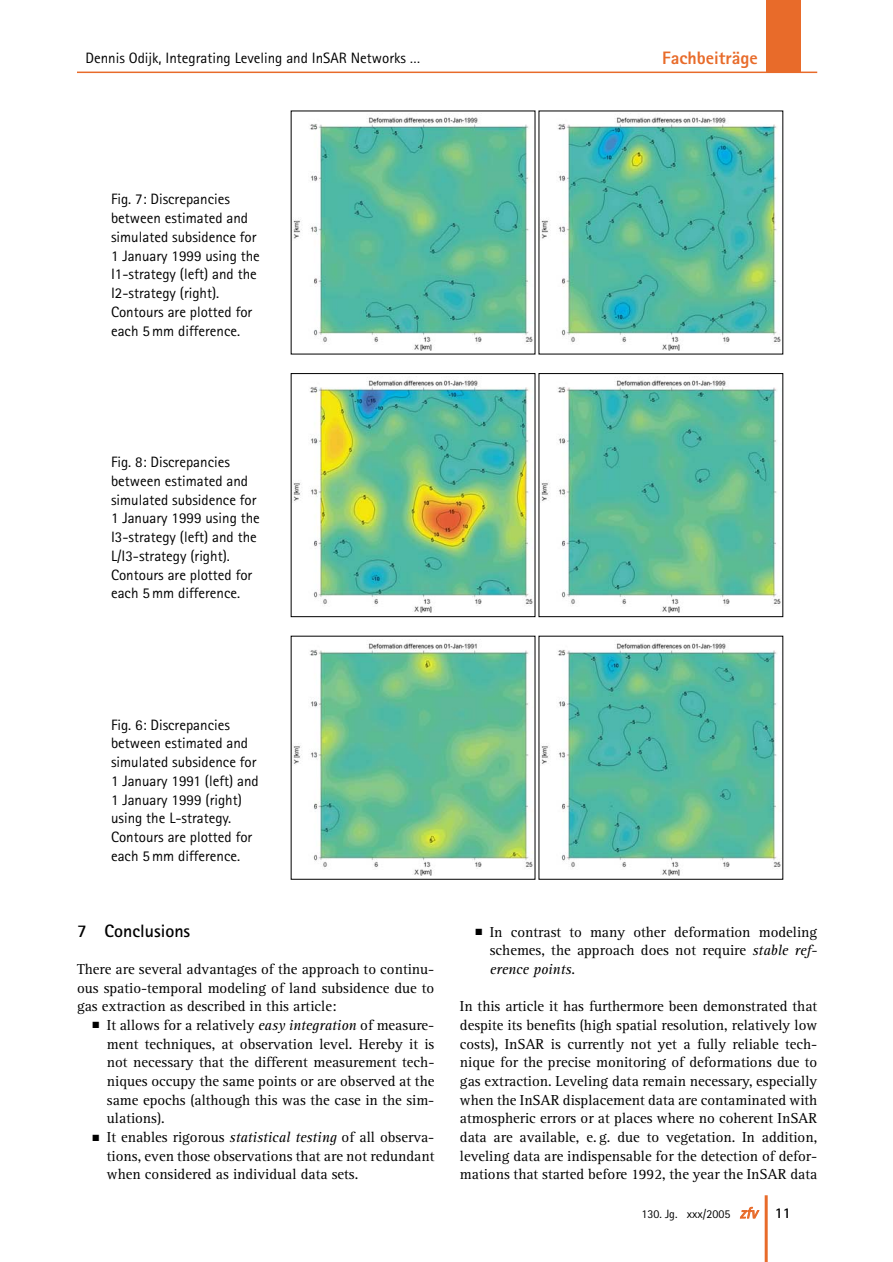
<style>
.page{position:relative;width:893px;height:1262px;background:#fff}
.page>*{position:absolute;margin:0;border:0;box-sizing:border-box;transform-origin:0 0}
.t1{font:700 18px "Rotis Sans Serif";color:#000}
.t2{font:800 18px "Rotis Sans Serif";color:#e86b2a}
.t3{font:15px/18.8px "Rotis Serif";color:#000;text-align:justify}
.t4{font:15px/18.8px "Rotis Sans Serif";color:#000}
.t5{font:12px "Rotis Sans Serif";color:#000}
.s1{font-style:italic}
.s2{font-family:"Univers";font-style:italic;font-stretch:condensed;font-size:15px;color:#e86b2a}
.s3{font-weight:700;font-size:15px}
</style>
<div class="page">
<div style="left:766px;top:0;width:34px;height:72px;background:#e86b2a"></div>
<hr style="left:77px;top:72px;width:740px;height:1px;background:#e86b2a">
<hr style="left:764px;top:1195px;width:3px;height:66px;background:#e86b2a">
<img style="left:540px;top:643px;width:241px;height:233px">
<img style="left:293px;top:643px;width:240px;height:233px">
<img style="left:541px;top:117px;width:240px;height:234px">
<img style="left:293px;top:117px;width:240px;height:234px">
<img style="left:540px;top:380px;width:241px;height:233px">
<div style="left:538px;top:373px;width:245px;height:244px;border:1px solid #000"></div>
<img style="left:293px;top:380px;width:240px;height:233px">
<div style="left:291px;top:373px;width:244px;height:244px;border:1px solid #000"></div>
<p class="t4" style="left:85px;top:50px;width:336px">Dennis Odijk, Integrating Leveling and InSAR Networks …</p>
<p class="t2" style="left:662px;top:51px;width:97px">Fachbeiträge</p>
<p class="t4" style="left:111px;top:191px;width:150px">Fig. 7: Discrepancies between estimated and simulated subsidence for<br>1 January 1999 using the<br>I1-strategy (left) and the<br>I2-strategy (right).<br>Contours are plotted for each 5 mm difference.</p>
<p class="t4" style="left:111px;top:454px;width:150px">Fig. 8: Discrepancies between estimated and simulated subsidence for<br>1 January 1999 using the<br>I3-strategy (left) and the<br>L/I3-strategy (right).<br>Contours are plotted for each 5 mm difference.</p>
<p class="t4" style="left:111px;top:716px;width:149px">Fig. 6: Discrepancies between estimated and simulated subsidence for<br>1 January 1991 (left) and<br>1 January 1999 (right) using the L-strategy.<br>Contours are plotted for each 5 mm difference.</p>
<p class="t1" style="left:77px;top:924px;width:115px">7 Conclusions</p>
<p class="t3" style="left:77px;top:961px;width:359px">There are several advantages of the approach to continu&shy;ous spatio-temporal modeling of land subsidence due to gas extraction as described in this article:</p>
<p class="t3" style="left:107px;top:1017px;width:329px;text-indent:-14px">■ It allows for a relatively <span class="s1">easy integration</span> of measure&shy;ment techniques, at observation level. Hereby it is not necessary that the different measurement tech&shy;niques occupy the same points or are observed at the same epochs (although this was the case in the sim&shy;ulations).</p>
<p class="t3" style="left:107px;top:1129px;width:329px;text-indent:-14px">■ It enables rigorous <span class="s1">statistical testing</span> of all observa&shy;tions, even those observations that are not redundant when considered as individual data sets.</p>
<p class="t3" style="left:490px;top:923px;width:329px;text-indent:-14px">■ In contrast to many other deformation modeling schemes, the approach does not require <span class="s1">stable ref&shy;erence points</span>.</p>
<p class="t3" style="left:460px;top:998px;width:359px">In this article it has furthermore been demonstrated that despite its benefits (high spatial resolution, relatively low costs), InSAR is currently not yet a fully reliable tech&shy;nique for the precise monitoring of deformations due to gas extraction. Leveling data remain necessary, especially when the InSAR displacement data are contaminated with atmospheric errors or at places where no coherent InSAR data are available, e. g. due to vegetation. In addition, leveling data are indispensable for the detection of defor&shy;mations that started before 1992, the year the InSAR data</p>
<p class="t5" style="left:641px;top:1210px;width:151px">130. Jg. xxx/2005 <span class="s2">zfv</span> <span class="s3">11</span></p>
</div>
